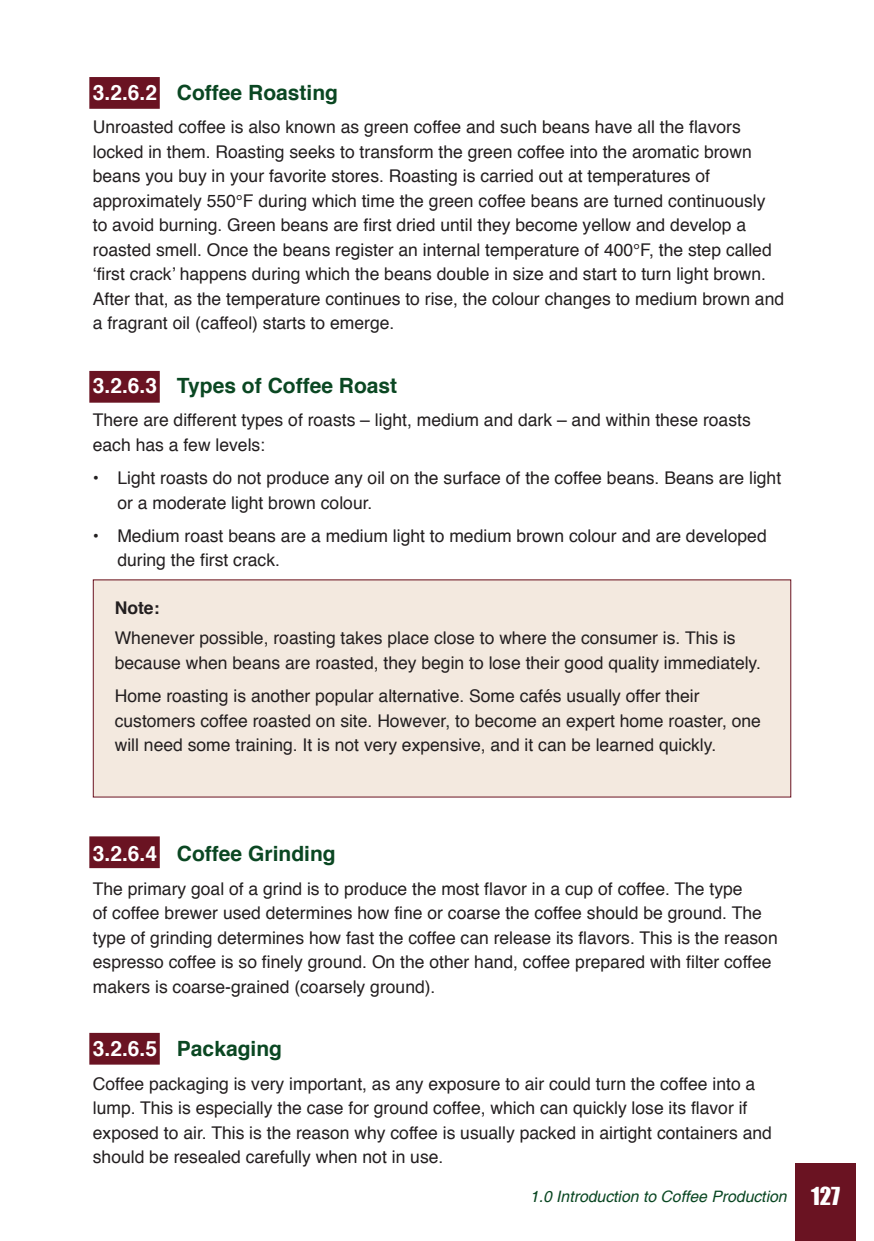
<style>
.page{position:relative;width:874px;height:1241px;background:#fff}
.page>*{position:absolute;margin:0;border:0;box-sizing:border-box;transform-origin:0 0}
.t1{font:700 21px "Helvetica";color:#0a4722}
.t2{font:17.5px/24.5px "Helvetica";color:#231f20}
.t3{font:700 17.5px "Helvetica";color:#231f20}
.t4{font:italic 15.75px "Helvetica";color:#0a4722}
.s1{color:#fff}
.s2{font-family:"Impact";font-style:normal;font-size:22.75px;color:#fff}
</style>
<div class="page">
<div style="left:794px;top:1162px;width:61px;height:78px;background:#6a1322"></div>
<div style="left:89px;top:1032px;width:71px;height:32px;background:#6a1322;border:2px solid #6a1322"></div>
<div style="left:89px;top:836px;width:71px;height:32px;background:#6a1322;border:2px solid #6a1322"></div>
<div style="left:89px;top:77px;width:71px;height:32px;background:#6a1322;border:2px solid #6a1322"></div>
<div style="left:89px;top:371px;width:71px;height:31px;background:#6a1322;border:2px solid #6a1322"></div>
<div style="left:93px;top:580px;width:697px;height:217px;background:#f3e9df"></div>
<p class="t1" style="left:93px;top:75px;width:247px"><span class="s1">3.2.6.2</span> Coffee Roasting</p>
<p class="t2" style="left:93px;top:115px;width:692px">Unroasted coffee is also known as green coffee and such beans have all the flavors locked in them. Roasting seeks to transform the green coffee into the aromatic brown beans you buy in your favorite stores. Roasting is carried out at temperatures of approximately 550°F during which time the green coffee beans are turned continuously to avoid burning. Green beans are first dried until they become yellow and develop a roasted smell. Once the beans register an internal temperature of 400°F, the step called ‘first crack’ happens during which the beans double in size and start to turn light brown.<br>After that, as the temperature continues to rise, the colour changes to medium brown and a fragrant oil (caffeol) starts to emerge.</p>
<p class="t1" style="left:93px;top:368px;width:306px"><span class="s1">3.2.6.3</span> Types of Coffee Roast</p>
<p class="t2" style="left:93px;top:408px;width:659px">There are different types of roasts – light, medium and dark – and within these roasts each has a few levels:</p>
<p class="t2" style="left:117px;top:466px;width:665px;text-indent:-24px">• Light roasts do not produce any oil on the surface of the coffee beans. Beans are light or a moderate light brown colour.</p>
<p class="t2" style="left:117px;top:524px;width:650px;text-indent:-24px">• Medium roast beans are a medium light to medium brown colour and are developed during the first crack.</p>
<p class="t3" style="left:115px;top:594px;width:46px">Note:</p>
<p class="t2" style="left:115px;top:626px;width:647px">Whenever possible, roasting takes place close to where the consumer is. This is because when beans are roasted, they begin to lose their good quality immediately.</p>
<p class="t2" style="left:115px;top:684px;width:647px">Home roasting is another popular alternative. Some cafés usually offer their customers coffee roasted on site. However, to become an expert home roaster, one will need some training. It is not very expensive, and it can be learned quickly.</p>
<p class="t2" style="left:117px;top:630px;width:422px">colour varies from medium dark brown to nearly black.</p>
<p class="t1" style="left:93px;top:836px;width:244px"><span class="s1">3.2.6.4</span> Coffee Grinding</p>
<p class="t2" style="left:93px;top:876px;width:686px">The primary goal of a grind is to produce the most flavor in a cup of coffee. The type<br>of coffee brewer used determines how fine or coarse the coffee should be ground. The type of grinding determines how fast the coffee can release its flavors. This is the reason espresso coffee is so finely ground. On the other hand, coffee prepared with filter coffee makers is coarse-grained (coarsely ground).</p>
<p class="t1" style="left:93px;top:1031px;width:191px"><span class="s1">3.2.6.5</span> Packaging</p>
<p class="t2" style="left:93px;top:1071px;width:680px">Coffee packaging is very important, as any exposure to air could turn the coffee into a lump. This is especially the case for ground coffee, which can quickly lose its flavor if exposed to air. This is the reason why coffee is usually packed in airtight containers and should be resealed carefully when not in use.</p>
<p class="t4" style="left:529px;top:1187px;width:311px">1.0 Introduction to Coffee Production <span class="s2">127</span></p>
</div>
